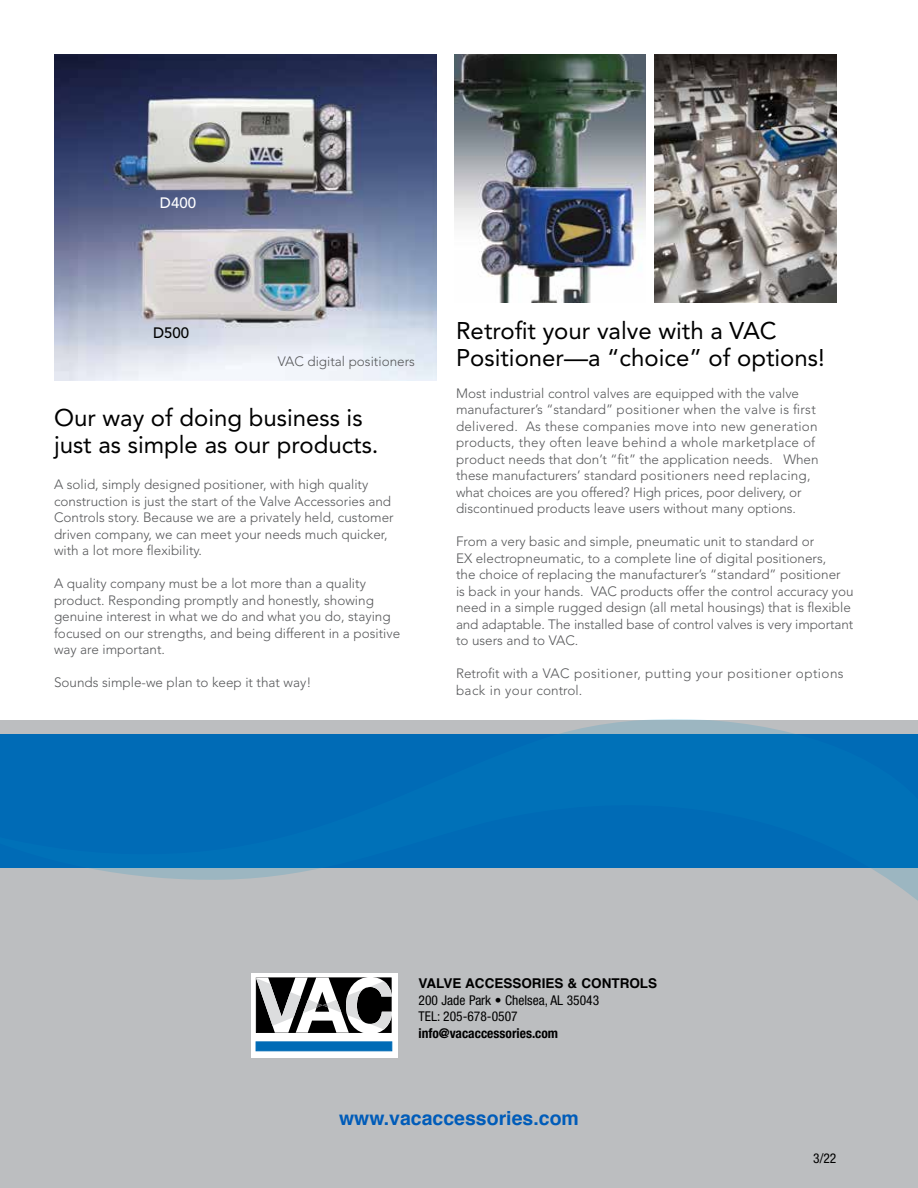
<style>
.page{position:relative;width:918px;height:1188px;background:#fff}
.page>*{position:absolute;margin:0;border:0;box-sizing:border-box;transform-origin:0 0}
.t1{font:24px/27px "Avenir";color:#000}
.t2{font:700 19.5px "Helvetica";color:#005cb9}
.t3{font:500 15px "Avenir";color:#fff}
.t4{font:500 15px "Avenir";color:#000}
.t5{font:300 13.5px/16.5px "Avenir";color:#58595b}
.t6{font:300 13.5px/16.5px "Avenir";letter-spacing:.03em;color:#58595b}
.t7{font:condensed 13.5px/16.5px "Helvetica Neue";color:#000}
.t8{font:700 13.5px "Helvetica";color:#000}
.t9{font:700 condensed 13.5px "Helvetica Neue";color:#000}
</style>
<div class="page">
<div style="left:0;top:720px;width:918px;height:468px;background:#bcbec0"></div>
<svg style="left:0;top:719px;width:918px;height:182px;fill:#0071b8"></svg>
<div style="left:252px;top:974px;width:146px;height:84px;background:#fff"></div>
<svg style="left:256px;top:977px;width:136px;height:56px"></svg>
<div style="left:256px;top:1042px;width:136px;height:9px;background:#006bb6;border:1px solid #006bb6"></div>
<img style="left:454px;top:54px;width:192px;height:248px">
<img style="left:654px;top:54px;width:183px;height:248px">
<img style="left:54px;top:54px;width:382px;height:326px">
<p class="t3" style="left:160px;top:194px;width:38px">D400</p>
<p class="t4" style="left:153px;top:324px;width:38px">D500</p>
<p class="t5" style="left:278px;top:353px;width:139px">VAC digital positioners</p>
<h1 class="t1" style="left:54px;top:404px;width:326px">Our way of doing business is just as simple as our products.</h1>
<p class="t5" style="left:54px;top:476px;width:341px">A solid, simply designed positioner, with high quality construction is just the start of the Valve Accessories and Controls story. Because we are a privately held, customer driven company, we can meet your needs much quicker, with a lot more flexibility.</p>
<p class="t5" style="left:54px;top:575px;width:348px">A quality company must be a lot more than a quality product. Responding promptly and honestly, showing genuine interest in what we do and what you do, staying focused on our strengths, and being different in a positive way are important.</p>
<p class="t5" style="left:54px;top:674px;width:259px">Sounds simple-we plan to keep it that way!</p>
<h1 class="t1" style="left:456px;top:317px;width:370px">Retrofit your valve with a VAC<br>Positioner—a “choice” of options!</h1>
<p class="t5" style="left:456px;top:385px;width:364px">Most industrial control valves are equipped with the valve manufacturer’s “standard” positioner when the valve is first delivered. As these companies move into new generation products, they often leave behind a whole marketplace of product needs that don’t “fit” the application needs. When these manufacturers’ standard positioners need replacing, what choices are you offered? High prices, poor delivery, or discontinued products leave users without many options.</p>
<p class="t5" style="left:456px;top:533px;width:399px">From a very basic and simple, pneumatic unit to standard or<br>EX electropneumatic, to a complete line of digital positioners,<br>the choice of replacing the manufacturer’s “standard” positioner<br>is back in your hands. VAC products offer the control accuracy you need in a simple rugged design (all metal housings) that is flexible and adaptable. The installed base of control valves is very important to users and to VAC.</p>
<p class="t6" style="left:456px;top:665px;width:389px">Retrofit with a VAC positioner, putting your positioner options back in your control.</p>
<p class="t8" style="left:419px;top:973px;width:240px">VALVE ACCESSORIES &amp; CONTROLS</p>
<p class="t7" style="left:419px;top:992px;width:182px">200 Jade Park • Chelsea, AL 35043<br>TEL: 205-678-0507</p>
<p class="t9" style="left:419px;top:1025px;width:141px">info@vacaccessories.com</p>
<h2 class="t2" style="left:339px;top:1102px;width:241px">www.vacaccessories.com</h2>
<p class="t7" style="left:813px;top:1150px;width:25px">3/22</p>
</div>
